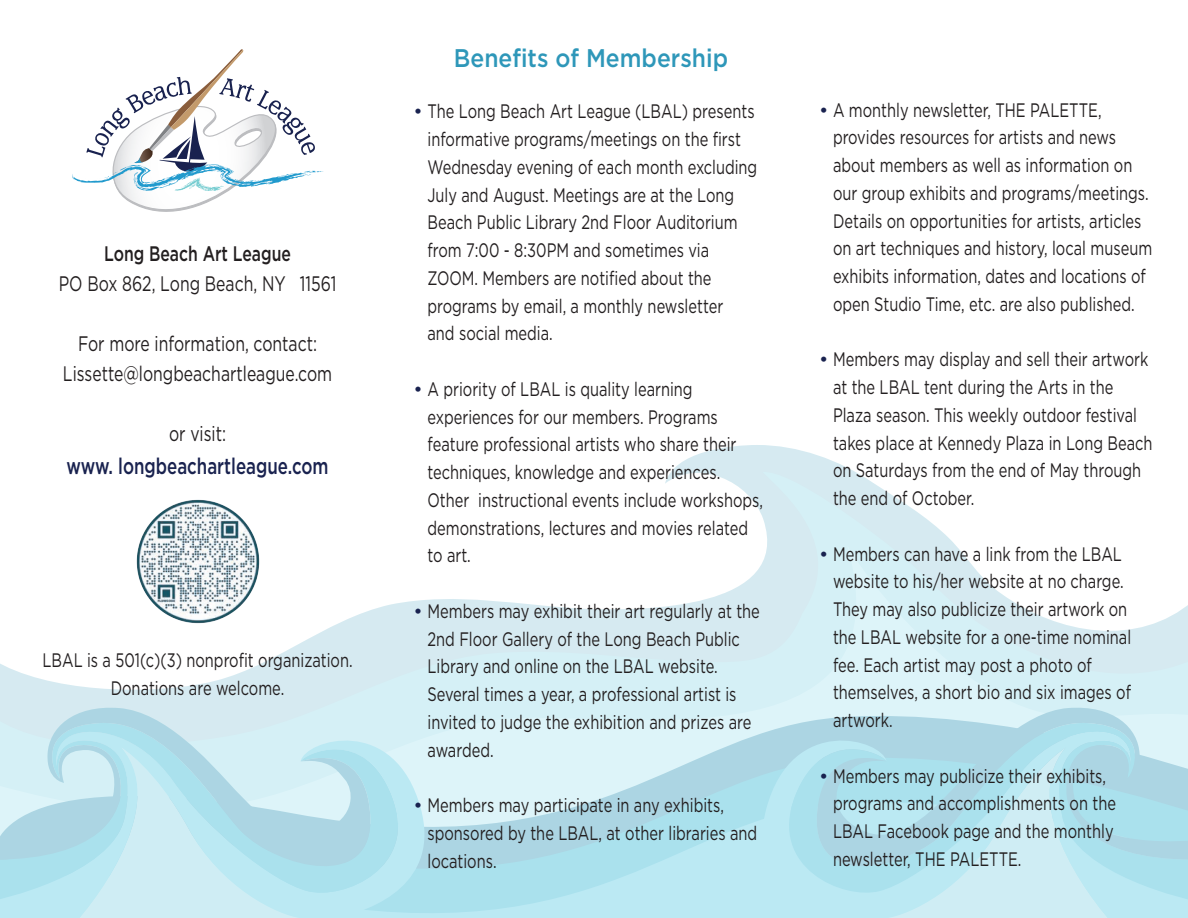
<style>
.page{position:relative;width:1188px;height:918px;background:#fff}
.page>*{position:absolute;margin:0;border:0;box-sizing:border-box;transform-origin:0 0}
.t1{font:500 25.5px "Gotham";color:#2e97b9;scale:.9 1}
.t2{font:500 22.5px "Gotham";color:#19224f;scale:.75 1}
.t3{font:21px/30px "Gotham";color:#231f20;text-align:center;scale:.75 1}
.t4{font:500 21px "Gotham";color:#231f20;scale:.75 1}
.t5{font:19.5px/27.8px "Gotham";color:#231f20;scale:.75 1}
.s1{color:#19224f}
</style>
<div class="page">
<svg style="left:673px;top:445px;width:178px;height:25px;fill:#d6eaf1"></svg>
<svg style="left:665px;top:470px;width:290px;height:75px;fill:#d6f0f6"></svg>
<svg style="left:0;top:545px;width:1188px;height:160px;fill:#d6f0f6"></svg>
<div style="left:375px;top:705px;width:437px;height:42px;background:#ddf4f9"></div>
<svg style="left:441px;top:747px;width:306px;height:45px;background:#d1ecf3"></svg>
<svg style="left:441px;top:792px;width:306px;height:126px;background:#b4e2ed"></svg>
<svg style="left:0;top:713px;width:441px;height:205px;background:#c1e8f2"></svg>
<svg style="left:79px;top:901px;width:232px;height:17px;background:#cbecf3"></svg>
<svg style="left:0;top:720px;width:420px;height:181px;background:#bfe9f2"></svg>
<svg style="left:0;top:705px;width:375px;height:188px;background:#c0e5ef"></svg>
<svg style="left:747px;top:713px;width:441px;height:205px;background:#bae6f1"></svg>
<svg style="left:876px;top:901px;width:232px;height:17px;background:#cbecf3"></svg>
<svg style="left:768px;top:720px;width:420px;height:181px;background:#b8e5ef"></svg>
<svg style="left:812px;top:705px;width:376px;height:188px;background:#b6e1ec"></svg>
<svg style="left:72px;top:49px;width:252px;height:163px"></svg>
<img style="left:134px;top:499px;width:127px;height:126px">
<p class="t4" style="left:104px;top:240px;width:251px">Long Beach Art League</p>
<p class="t3" style="left:59px;top:268px;width:372px">PO Box 862, Long Beach, NY 11561</p>
<p class="t3" style="left:63px;top:328px;width:361px">For more information, contact:<br>Lissette@longbeachartleague.com</p>
<p class="t3" style="left:169px;top:418px;width:78px">or visit:</p>
<p class="t2" style="left:67px;top:452px;width:351px">www. longbeachartleague.com</p>
<p class="t5" style="left:43px;top:646px;width:415px;text-align:center">LBAL is a 501(c)(3) nonprofit organization.<br>Donations are welcome.</p>
<h1 class="t1" style="left:454px;top:41px;width:306px">Benefits of Membership</h1>
<p class="t5" style="left:427px;top:97px;width:441px;text-indent:-14px"><span class="s1">•</span> The Long Beach Art League (LBAL) presents informative programs/meetings on the first Wednesday evening of each month excluding July and August. Meetings are at the Long Beach Public Library 2nd Floor Auditorium from 7:00 - 8:30PM and sometimes via ZOOM. Members are notified about the programs by email, a monthly newsletter<br>and social media.</p>
<p class="t5" style="left:427px;top:375px;width:449px;text-indent:-14px"><span class="s1">•</span> A priority of LBAL is quality learning experiences for our members. Programs feature professional artists who share their techniques, knowledge and experiences.<br>Other instructional events include workshops, demonstrations, lectures and movies related to art.</p>
<p class="t5" style="left:427px;top:597px;width:445px;text-indent:-14px"><span class="s1">•</span> Members may exhibit their art regularly at the 2nd Floor Gallery of the Long Beach Public Library and online on the LBAL website.<br>Several times a year, a professional artist is invited to judge the exhibition and prizes are awarded.</p>
<p class="t5" style="left:427px;top:791px;width:441px;text-indent:-14px"><span class="s1">•</span> Members may participate in any exhibits, sponsored by the LBAL, at other libraries and locations.</p>
<p class="t5" style="left:833px;top:96px;width:427px;text-indent:-14px"><span class="s1">•</span> A monthly newsletter, THE PALETTE, provides resources for artists and news about members as well as information on our group exhibits and programs/meetings.<br>Details on opportunities for artists, articles on art techniques and history, local museum exhibits information, dates and locations of open Studio Time, etc. are also published.</p>
<p class="t5" style="left:833px;top:345px;width:428px;text-indent:-14px"><span class="s1">•</span> Members may display and sell their artwork at the LBAL tent during the Arts in the Plaza season. This weekly outdoor festival takes place at Kennedy Plaza in Long Beach on Saturdays from the end of May through the end of October.</p>
<p class="t5" style="left:833px;top:540px;width:399px;text-indent:-14px"><span class="s1">•</span> Members can have a link from the LBAL website to his/her website at no charge.<br>They may also publicize their artwork on the LBAL website for a one-time nominal fee. Each artist may post a photo of themselves, a short bio and six images of artwork.</p>
<p class="t5" style="left:833px;top:762px;width:379px;text-indent:-14px"><span class="s1">•</span> Members may publicize their exhibits, programs and accomplishments on the LBAL Facebook page and the monthly newsletter, THE PALETTE.</p>
</div>
